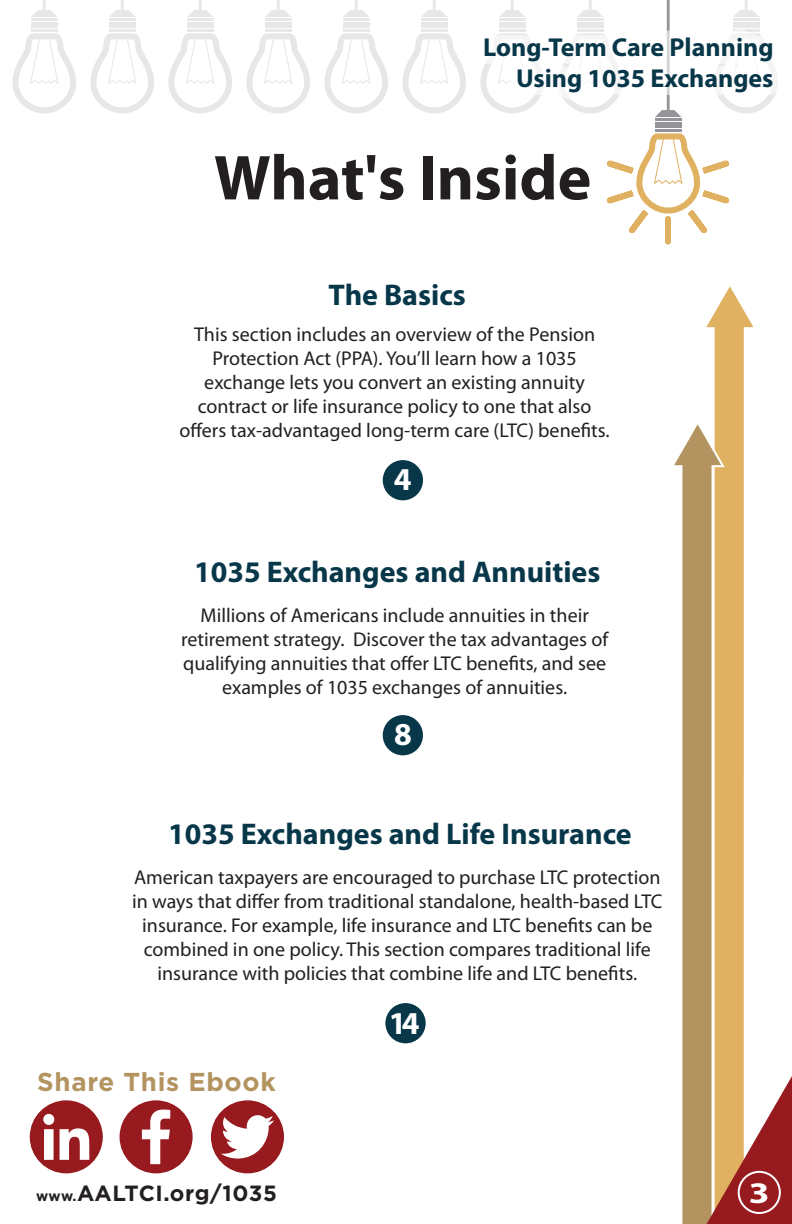
<style>
.page{position:relative;width:792px;height:1224px;background:#fff}
.page>*{position:absolute;margin:0;border:0;box-sizing:border-box;transform-origin:0 0}
.t1{font:700 64px "Myriad Pro";color:#231f20}
.t2{font:700 32px "Myriad Pro";color:#fff}
.t3{font:700 30px "Myriad Pro";color:#073749}
.t4{font:700 30px "Myriad Pro";color:#fff;scale:1.25 1}
.t5{font:700 26px/31.2px "Myriad Pro";color:#073749;text-align:right}
.t6{font:700 25.8px "Gotham";letter-spacing:.025em;color:#b39460}
.t7{font:700 22px "Gotham";letter-spacing:.02em;color:#231f20}
.t8{font:20px/24px "Myriad Pro";color:#231f20;text-align:center}
.s1{font-size:14.2px}
</style>
<div class="page">
<svg style="left:120px;top:1100px;width:73px;height:73px"></svg>
<svg style="left:30px;top:1100px;width:73px;height:73px"></svg>
<svg style="left:211px;top:1100px;width:73px;height:73px"></svg>
<div style="left:383px;top:460px;width:40px;height:40px;background:#073749;border-radius:50%"></div>
<div style="left:383px;top:715px;width:40px;height:40px;background:#073749;border-radius:50%"></div>
<div style="left:385px;top:1003px;width:41px;height:40px;background:#073749;border-radius:50%"></div>
<hr style="left:655px;top:122px;width:26px;height:2px;background:#939598">
<hr style="left:655px;top:126px;width:26px;height:2px;background:#939598">
<hr style="left:655px;top:129px;width:26px;height:3px;background:#939598">
<hr style="left:655px;top:118px;width:26px;height:3px;background:#939598">
<svg style="left:324px;top:33px;width:64px;height:80px"></svg>
<hr style="left:343px;top:22px;width:26px;height:2px;background:#e6e7e8">
<hr style="left:343px;top:26px;width:26px;height:2px;background:#e6e7e8">
<hr style="left:343px;top:29px;width:26px;height:2px;background:#e6e7e8">
<hr style="left:343px;top:18px;width:26px;height:3px;background:#e6e7e8">
<svg style="left:343px;top:0;width:26px;height:17px"></svg>
<svg style="left:246px;top:33px;width:64px;height:80px"></svg>
<hr style="left:265px;top:22px;width:26px;height:2px;background:#e6e7e8">
<hr style="left:265px;top:26px;width:26px;height:2px;background:#e6e7e8">
<hr style="left:265px;top:29px;width:26px;height:2px;background:#e6e7e8">
<hr style="left:265px;top:18px;width:26px;height:3px;background:#e6e7e8">
<svg style="left:265px;top:0;width:26px;height:17px"></svg>
<svg style="left:168px;top:33px;width:64px;height:80px"></svg>
<hr style="left:187px;top:22px;width:26px;height:2px;background:#e6e7e8">
<hr style="left:187px;top:26px;width:26px;height:2px;background:#e6e7e8">
<hr style="left:187px;top:29px;width:26px;height:2px;background:#e6e7e8">
<hr style="left:187px;top:18px;width:26px;height:3px;background:#e6e7e8">
<svg style="left:187px;top:0;width:26px;height:17px"></svg>
<svg style="left:90px;top:33px;width:64px;height:80px"></svg>
<hr style="left:109px;top:22px;width:26px;height:2px;background:#e6e7e8">
<hr style="left:109px;top:26px;width:26px;height:2px;background:#e6e7e8">
<hr style="left:109px;top:29px;width:26px;height:2px;background:#e6e7e8">
<hr style="left:109px;top:18px;width:26px;height:3px;background:#e6e7e8">
<svg style="left:109px;top:0;width:26px;height:17px"></svg>
<svg style="left:12px;top:33px;width:64px;height:80px"></svg>
<hr style="left:31px;top:22px;width:26px;height:2px;background:#e6e7e8">
<hr style="left:31px;top:26px;width:26px;height:2px;background:#e6e7e8">
<hr style="left:31px;top:29px;width:26px;height:2px;background:#e6e7e8">
<hr style="left:31px;top:18px;width:26px;height:3px;background:#e6e7e8">
<svg style="left:32px;top:0;width:25px;height:17px"></svg>
<div style="left:665px;top:219px;width:6px;height:22px;background:#dfb160"></div>
<svg style="left:607px;top:133px;width:122px;height:100px"></svg>
<svg style="left:402px;top:0;width:375px;height:117px"></svg>
<svg style="left:706px;top:286px;width:47px;height:755px;fill:#dfb160"></svg>
<svg style="left:674px;top:420px;width:51px;height:804px;fill:#b39460"></svg>
<svg style="left:695px;top:1041px;width:97px;height:183px"></svg>
<div style="left:738px;top:1171px;width:43px;height:43px;border:2px solid #fff;border-radius:50%"></div>
<h3 class="t5" style="left:483px;top:32px;width:292px">Long-Term Care Planning<br>Using 1035 Exchanges</h3>
<h1 class="t1" style="left:214px;top:142px;width:379px">What's Inside</h1>
<h3 class="t3" style="left:329px;top:278px;width:139px">The Basics</h3>
<p class="t8" style="left:180px;top:323px;width:432px">This section includes an overview of the Pension Protection Act (PPA). You’ll learn how a 1035 exchange lets you convert an existing annuity contract or life insurance policy to one that also offers tax-advantaged long-term care (LTC) benefits.</p>
<h2 class="t2" style="left:394px;top:461px;width:19px">4</h2>
<h3 class="t3" style="left:194px;top:555px;width:408px">1035 Exchanges and Annuities</h3>
<p class="t8" style="left:181px;top:604px;width:429px">Millions of Americans include annuities in their retirement strategy. Discover the tax advantages of qualifying annuities that offer LTC benefits, and see examples of 1035 exchanges of annuities.</p>
<h2 class="t2" style="left:394px;top:717px;width:19px">8</h2>
<h3 class="t3" style="left:168px;top:817px;width:465px">1035 Exchanges and Life Insurance</h3>
<p class="t8" style="left:132px;top:865px;width:532px">American taxpayers are encouraged to purchase LTC protection in ways that differ from traditional standalone, health-based LTC insurance. For example, life insurance and LTC benefits can be combined in one policy. This section compares traditional life insurance with policies that combine life and LTC benefits.</p>
<p class="t6" style="left:37px;top:1064px;width:240px">Share This Ebook</p>
<p class="t7" style="left:36px;top:1178px;width:242px"><span class="s1">www.</span>AALTCI.org/1035</p>
<h2 class="t2" style="left:389px;top:1005px;width:32px">14</h2>
<h3 class="t4" style="left:749px;top:1176px;width:18px">3</h3>
</div>
